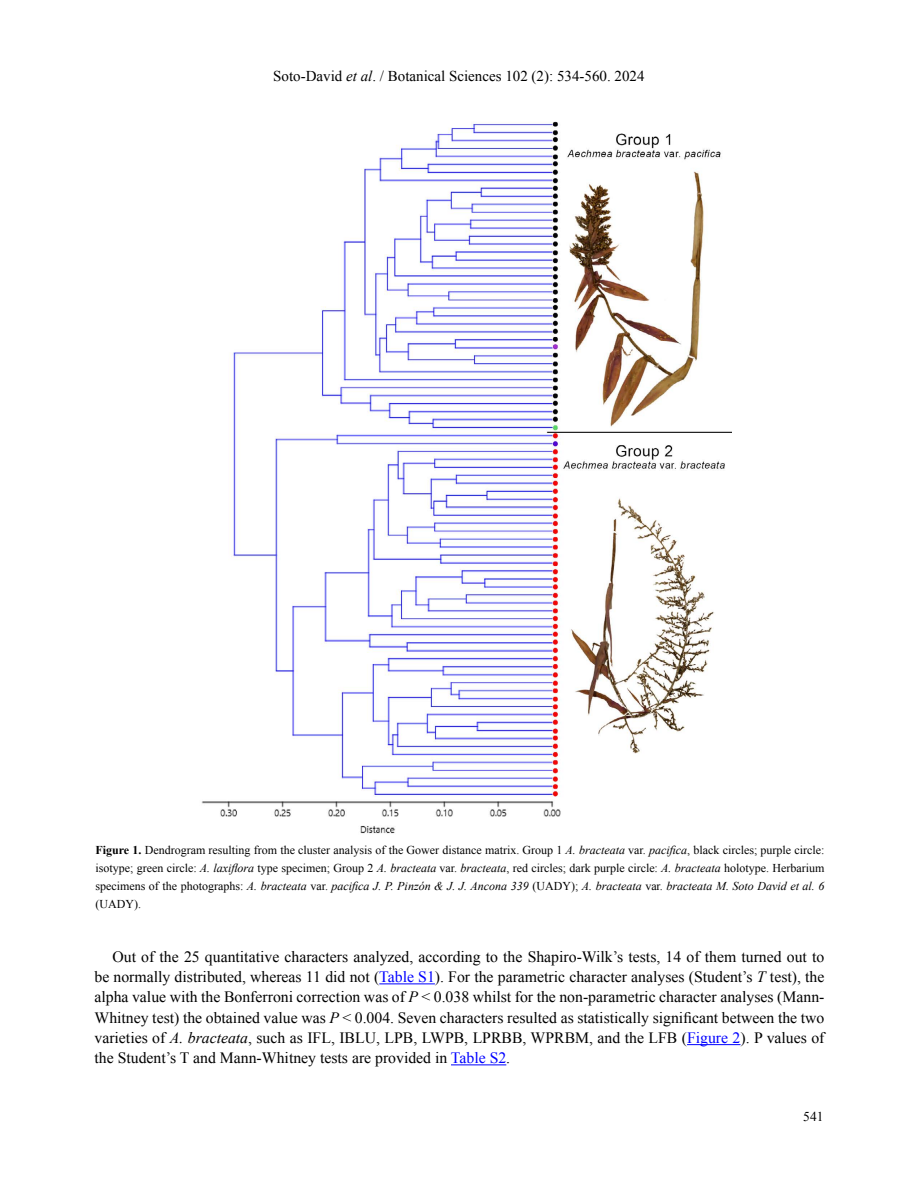
<style>
.page{position:relative;width:918px;height:1188px;background:#fff}
.page>*{position:absolute;margin:0;border:0;box-sizing:border-box;transform-origin:0 0}
.t1{font:15.75px/20.2px "Times New Roman";color:#000;text-align:justify}
.t2{font:15px "Times New Roman";color:#000}
.t3{font:13.5px "Times New Roman";color:#000}
.t4{font:12px/18px "Times New Roman";color:#000;text-align:justify}
.s1{font-style:italic}
.s2{font-weight:700}
.s3{color:#00f}
</style>
<div class="page">
<img style="left:201px;top:121px;width:530px;height:713px">
<hr style="left:379px;top:984px;width:56px;height:1px;background:#00f">
<hr style="left:687px;top:1044px;width:53px;height:1px;background:#00f">
<hr style="left:451px;top:1065px;width:55px;height:1px;background:#00f">
<p class="t2" style="left:273px;top:66px;width:373px">Soto-David <span class="s1">et al</span>. / Botanical Sciences 102 (2): 534-560. 2024</p>
<p class="t4" style="left:95px;top:841px;width:731px"><span class="s2">Figure 1.</span> Dendrogram resulting from the cluster analysis of the Gower distance matrix. Group 1 <span class="s1">A. bracteata</span> var. <span class="s1">pacifica</span>, black circles; purple circle: isotype; green circle: <span class="s1">A. laxiflora</span> type specimen; Group 2 <span class="s1">A. bracteata</span> var. <span class="s1">bracteata</span>, red circles; dark purple circle: <span class="s1">A. bracteata</span> holotype. Herbarium specimens of the photographs: <span class="s1">A. bracteata</span> var. <span class="s1">pacifica J. P. Pinzón &amp; J. J. Ancona 339</span> (UADY); <span class="s1">A. bracteata</span> var. <span class="s1">bracteata M. Soto David et al. 6 </span>(UADY).</p>
<p class="t1" style="left:94px;top:946px;width:731px;text-indent:18px">Out of the 25 quantitative characters analyzed, according to the Shapiro-Wilk’s tests, 14 of them turned out to be normally distributed, whereas 11 did not (<span class="s3">Table S1</span>). For the parametric character analyses (Student’s <span class="s1">T</span> test), the alpha value with the Bonferroni correction was of <span class="s1">P</span> &lt; 0.038 whilst for the non-parametric character analyses (Mann-Whitney test) the obtained value was <span class="s1">P</span> &lt; 0.004. Seven characters resulted as statistically significant between the two varieties of <span class="s1">A. bracteata</span>, such as IFL, IBLU, LPB, LWPB, LPRBB, WPRBM, and the LFB (<span class="s3">Figure 2</span>). P values of the Student’s T and Mann-Whitney tests are provided in <span class="s3">Table S2</span>.</p>
<p class="t3" style="left:803px;top:1107px;width:22px">541</p>
</div>
